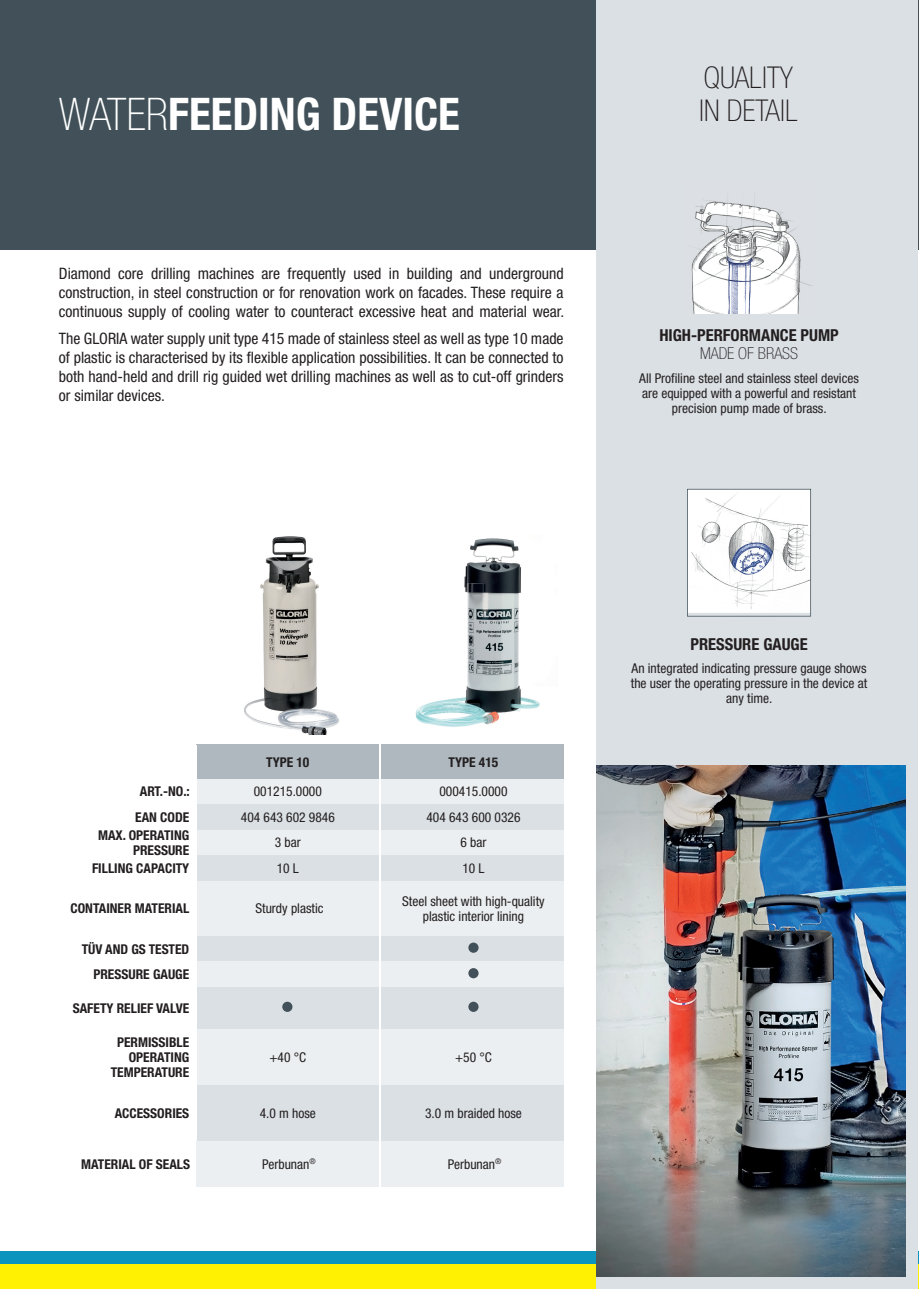
<style>
.page{position:relative;width:919px;height:1289px;background:#fff}
.page>*{position:absolute;margin:0;border:0;box-sizing:border-box;transform-origin:0 0}
.t1{font:700 condensed 45px "Helvetica Neue LTW1 G";color:#fff}
.t2{font:100 condensed 30px/33px "Helvetica Neue LTW1 G";color:#231f20}
.t3{font:700 condensed 16.5px "Helvetica Neue LTW1 G";color:#231f20}
.t4{font:100 condensed 16.5px "Helvetica Neue LTW1 G";color:#231f20}
.t5{font:condensed 15.75px/18.9px "Helvetica Neue LTW1 G";color:#231f20;text-align:justify}
.t6{font:condensed 13.5px/15px "Helvetica Neue LTW1 G";color:#231f20;text-align:center}
.t7{font:700 condensed 13.5px/15px "Helvetica Neue LTW1 G";color:#231f20;text-align:right}
.s1{font-weight:100}
</style>
<div class="page">
<div style="left:0;top:1263px;width:918px;height:25px;background:#fff101"></div>
<div style="left:0;top:1250px;width:918px;height:13px;background:#0a94be"></div>
<div style="left:0;top:0;width:918px;height:250px;background:#425159"></div>
<div style="left:196px;top:1140px;width:182px;height:47px;background:#eceff1"></div>
<div style="left:381px;top:1140px;width:182px;height:47px;background:#eceff1"></div>
<div style="left:196px;top:744px;width:182px;height:34px;background:#aeb8be"></div>
<div style="left:380px;top:744px;width:183px;height:34px;background:#aeb8be"></div>
<div style="left:196px;top:778px;width:182px;height:26px;background:#eceff1"></div>
<div style="left:380px;top:778px;width:183px;height:26px;background:#eceff1"></div>
<div style="left:196px;top:829px;width:182px;height:26px;background:#eceff1"></div>
<div style="left:380px;top:829px;width:183px;height:26px;background:#eceff1"></div>
<div style="left:196px;top:880px;width:182px;height:56px;background:#eceff1"></div>
<div style="left:380px;top:880px;width:183px;height:56px;background:#eceff1"></div>
<div style="left:196px;top:936px;width:182px;height:25px;background:#dbe0e4"></div>
<div style="left:380px;top:936px;width:183px;height:25px;background:#dbe0e4"></div>
<div style="left:196px;top:961px;width:182px;height:26px;background:#eceff1"></div>
<div style="left:380px;top:961px;width:183px;height:26px;background:#eceff1"></div>
<div style="left:196px;top:987px;width:182px;height:42px;background:#dbe0e4"></div>
<div style="left:380px;top:987px;width:183px;height:42px;background:#dbe0e4"></div>
<div style="left:196px;top:1029px;width:182px;height:56px;background:#eceff1"></div>
<div style="left:380px;top:1029px;width:183px;height:56px;background:#eceff1"></div>
<div style="left:196px;top:1085px;width:182px;height:55px;background:#dbe0e4"></div>
<div style="left:380px;top:1085px;width:183px;height:55px;background:#dbe0e4"></div>
<div style="left:196px;top:804px;width:182px;height:25px;background:#dbe0e4"></div>
<div style="left:380px;top:804px;width:183px;height:25px;background:#dbe0e4"></div>
<div style="left:196px;top:855px;width:182px;height:25px;background:#dbe0e4"></div>
<div style="left:380px;top:855px;width:183px;height:25px;background:#dbe0e4"></div>
<div style="left:282px;top:1001px;width:10px;height:10px;background:#425159;border-radius:50%"></div>
<div style="left:596px;top:0;width:321px;height:1288px;background:#dbe0e4"></div>
<img style="left:596px;top:765px;width:309px;height:511px">
<svg style="left:687px;top:489px;width:124px;height:127px"></svg>
<img style="left:691px;top:197px;width:121px;height:116px">
<img style="left:415px;top:538px;width:125px;height:189px">
<div style="left:468px;top:1001px;width:10px;height:10px;background:#425159;border-radius:50%"></div>
<div style="left:468px;top:968px;width:10px;height:10px;background:#425159;border-radius:50%"></div>
<div style="left:468px;top:942px;width:10px;height:10px;background:#425159;border-radius:50%"></div>
<img style="left:244px;top:536px;width:95px;height:198px">
<h1 class="t1" style="left:59px;top:87px;width:402px"><span class="s1">WATER</span>FEEDING DEVICE</h1>
<p class="t5" style="left:59px;top:264px;width:506px">Diamond core drilling machines are frequently used in building and underground construction, in steel construction or for renovation work on facades. These require a continuous supply of cooling water to counteract excessive heat and material wear.</p>
<p class="t5" style="left:59px;top:329px;width:506px">The GLORIA water supply unit type 415 made of stainless steel as well as type 10 made of plastic is characterised by its flexible application possibilities. It can be connected to both hand-held and drill rig guided wet drilling machines as well as to cut-off grinders or similar devices.</p>
<h2 class="t2" style="left:699px;top:62px;width:100px">QUALITY<br>IN DETAIL</h2>
<p class="t3" style="left:659px;top:325px;width:181px">HIGH-PERFORMANCE PUMP</p>
<p class="t4" style="left:700px;top:344px;width:100px">MADE OF BRASS</p>
<p class="t6" style="left:639px;top:371px;width:221px">All Profiline steel and stainless steel devices are equipped with a powerful and resistant precision pump made of brass.</p>
<p class="t7" style="left:140px;top:784px;width:51px">ART.-NO.:</p>
<p class="t7" style="left:98px;top:827px;width:93px">MAX. OPERATING<br>PRESSURE</p>
<p class="t7" style="left:135px;top:809px;width:55px">EAN CODE</p>
<p class="t7" style="left:92px;top:860px;width:99px">FILLING CAPACITY</p>
<p class="t7" style="left:71px;top:901px;width:120px">CONTAINER MATERIAL</p>
<p class="t7" style="left:82px;top:936px;width:109px;line-height:25.5px">TÜV AND GS TESTED<br>PRESSURE GAUGE</p>
<p class="t7" style="left:73px;top:1001px;width:118px">SAFETY RELIEF VALVE</p>
<p class="t7" style="left:111px;top:1034px;width:80px">PERMISSIBLE<br>OPERATING<br>TEMPERATURE</p>
<p class="t7" style="left:115px;top:1105px;width:76px">ACCESSORIES</p>
<p class="t7" style="left:81px;top:1156px;width:110px">MATERIAL OF SEALS</p>
<p class="t7" style="left:266px;top:754px;width:45px">TYPE 10</p>
<p class="t6" style="left:254px;top:784px;width:70px">001215.0000</p>
<p class="t6" style="left:241px;top:809px;width:95px">404 643 602 9846</p>
<p class="t6" style="left:275px;top:835px;width:27px">3 bar</p>
<p class="t6" style="left:277px;top:860px;width:24px">10 L</p>
<p class="t6" style="left:255px;top:901px;width:70px">Sturdy plastic</p>
<p class="t6" style="left:269px;top:1050px;width:38px">+40 °C</p>
<p class="t6" style="left:260px;top:1105px;width:58px">4.0 m hose</p>
<p class="t6" style="left:262px;top:1156px;width:55px">Perbunan<sup>®</sup></p>
<p class="t7" style="left:448px;top:754px;width:51px">TYPE 415</p>
<p class="t6" style="left:439px;top:784px;width:70px">000415.0000</p>
<p class="t6" style="left:426px;top:809px;width:95px">404 643 600 0326</p>
<p class="t6" style="left:460px;top:835px;width:27px">6 bar</p>
<p class="t6" style="left:462px;top:860px;width:24px">10 L</p>
<p class="t6" style="left:402px;top:893px;width:144px">Steel sheet with high-quality plastic interior lining</p>
<p class="t6" style="left:455px;top:1050px;width:38px">+50 °C</p>
<p class="t6" style="left:425px;top:1105px;width:98px">3.0 m braided hose</p>
<p class="t6" style="left:448px;top:1156px;width:55px">Perbunan<sup>®</sup></p>
<p class="t3" style="left:690px;top:633px;width:119px">PRESSURE GAUGE</p>
<p class="t6" style="left:630px;top:661px;width:238px">An integrated indicating pressure gauge shows the user the operating pressure in the device at any time.</p>
</div>
